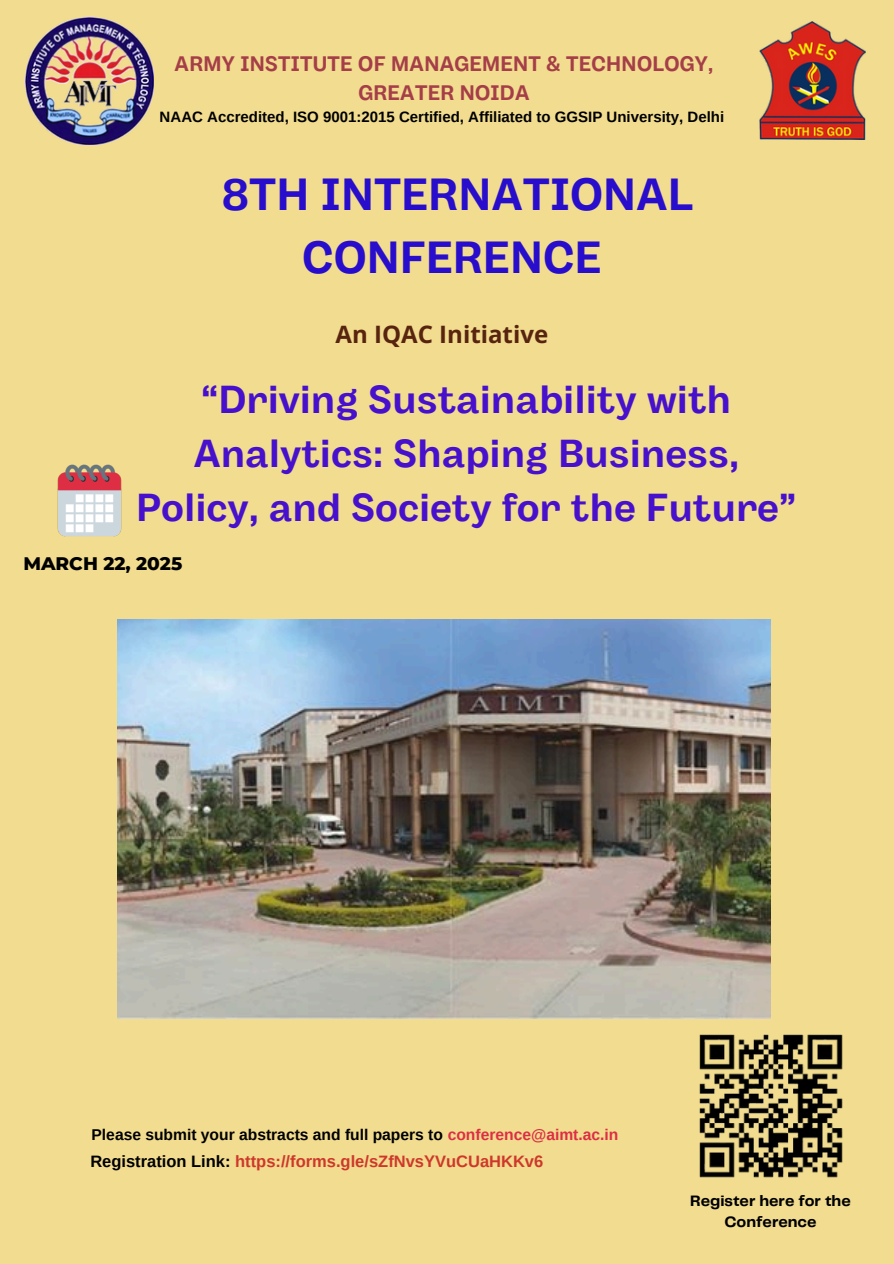
<style>
.page{position:relative;width:894px;height:1264px;background:#fff}
.page>*{position:absolute;margin:0;border:0;box-sizing:border-box;transform-origin:0 0}
.t1{font:700 45px/63px "Body Grotesque";letter-spacing:.015em;color:#280dcc;text-align:center}
.t2{font:700 39px/54px "Body Grotesque";letter-spacing:.015em;color:#4710cc;text-align:center}
.t3{font:700 24px "Open Sans";color:#58240f}
.t4{font:700 21px/29.2px "Body Grotesque";letter-spacing:.015em;color:#a53e48;text-align:center}
.t5{font:800 18.6px "Montserrat";color:#000}
.t6{font:700 16.5px "Arimo";color:#ce382b}
.t7{font:700 15.6px "Arimo";color:#000}
.t8{font:700 15.6px/21.3px "Telegraf";color:#000;text-align:center}
.t9{font:700 15px "Arimo";color:#000}
.s1{color:#dd2e44}
.s2{color:#000}
</style>
<div class="page">
<div style="left:0;top:0;width:893px;height:1263px;background:#f1dc8f"></div>
<img style="left:117px;top:619px;width:653px;height:399px">
<img style="left:759px;top:21px;width:106px;height:118px">
<img style="left:26px;top:17px;width:127px;height:127px">
<img style="left:57px;top:464px;width:65px;height:73px">
<img style="left:699px;top:1034px;width:144px;height:144px">
<h1 class="t4" style="left:174px;top:50px;width:540px">ARMY INSTITUTE OF MANAGEMENT &amp; TECHNOLOGY,<br>GREATER NOIDA</h1>
<h4 class="t9" style="left:160px;top:108px;width:566px">NAAC Accredited, ISO 9001:2015 Certified, Affiliated to GGSIP University, Delhi</h4>
<p class="t1" style="left:222px;top:167px;width:472px">8TH INTERNATIONAL<br>CONFERENCE</p>
<p class="t3" style="left:335px;top:317px;width:214px">An IQAC Initiative</p>
<h5 class="t2" style="left:136px;top:375px;width:660px">“Driving Sustainability with<br>Analytics: Shaping Business,<br>Policy, and Society for the Future”</h5>
<p class="t5" style="left:23px;top:551px;width:160px">MARCH 22, 2025</p>
<h2 class="t7" style="left:91px;top:1125px;width:528px">Please submit your abstracts and full papers to <span class="s1">conference@aimt.ac.in</span></h2>
<h6 class="t6" style="left:90px;top:1151px;width:454px"><span class="s2">Registration Link:</span> https://forms.gle/sZfNvsYVuCUaHKKv6</h6>
<h3 class="t8" style="left:690px;top:1190px;width:162px">Register here for the<br>Conference</h3>
</div>
